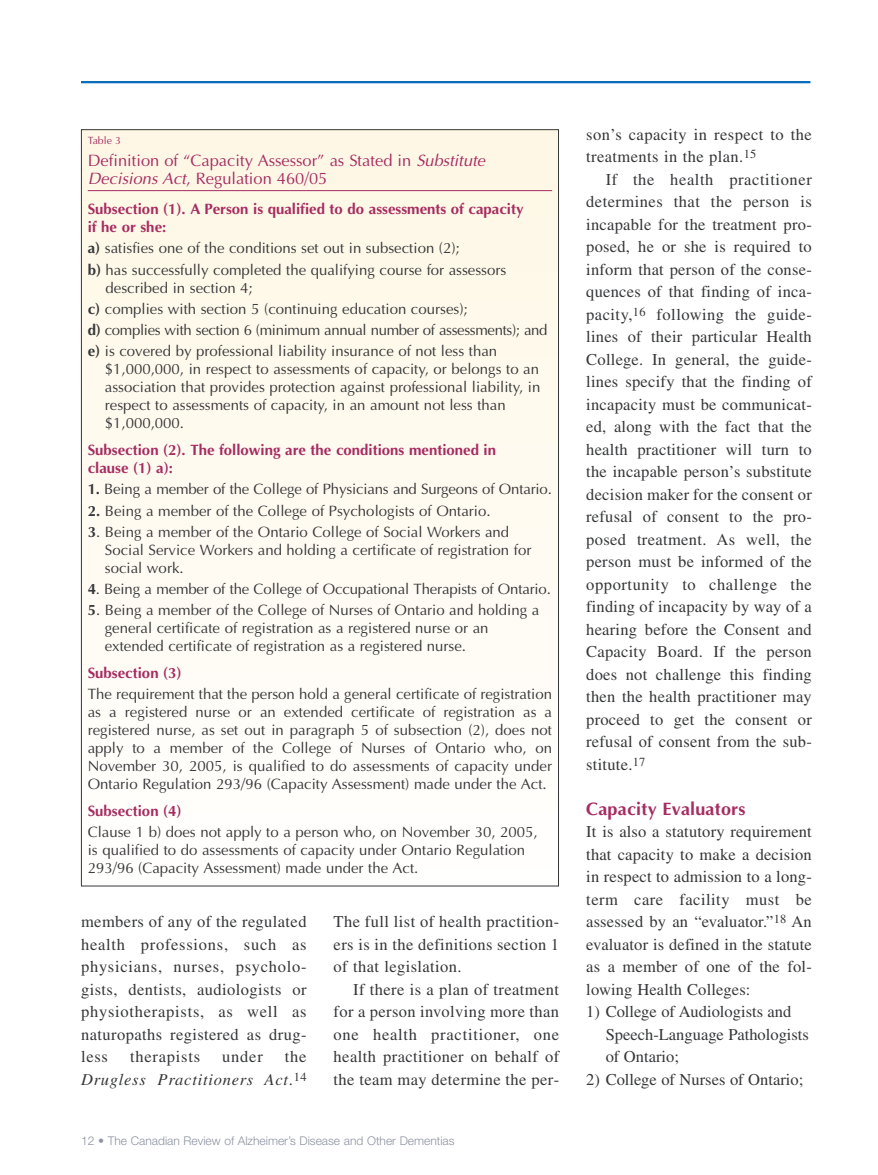
<style>
.page{position:relative;width:878px;height:1175px;background:#fff}
.page>*{position:absolute;margin:0;border:0;box-sizing:border-box;transform-origin:0 0}
.t1{font:700 18px "Optima";letter-spacing:.01em;color:#a62c61}
.t2{font:16.5px/22.5px "Times";letter-spacing:.025em;color:#363739;text-align:justify}
.t3{font:16.5px/22.5px "Times";color:#363739}
.t4{font:16.5px/18px "Optima";color:#a62c61}
.t5{font:italic 16.5px/22.5px "Times";letter-spacing:.045em;color:#363739;text-align:right}
.t6{font:16.5px "Times";letter-spacing:.045em;color:#363739}
.t7{font:15px/18px "Optima";color:#363739}
.t8{font:700 15px/18px "Optima";color:#a62c61}
.t9{font:300 12px "Helvetica Neue";color:#8d93a1}
.t10{font:10.5px "Optima";color:#a62c61}
.s1{font-style:italic}
.s2{font-weight:700}
.s3{font-style:normal}
</style>
<div class="page">
<div style="left:81px;top:130px;width:477px;height:756px;background:#fffbf1"></div>
<hr style="left:88px;top:190px;width:464px;height:1px;background:#a62c61">
<hr style="left:81px;top:81px;width:729px;height:2px;background:#056aba">
<p class="t10" style="left:88px;top:136px;width:35px">Table 3</p>
<p class="t4" style="left:88px;top:153px;width:399px">Definition of “Capacity Assessor” as Stated in <span class="s1">Substitute<br>Decisions Act</span>, Regulation 460/05</p>
<p class="t8" style="left:88px;top:201px;width:437px">Subsection (1). A Person is qualified to do assessments of capacity if he or she:</p>
<p class="t7" style="left:88px;top:239px;width:420px;line-height:21.3px"><span class="s2">a)</span> satisfies one of the conditions set out in subsection (2);<br><span class="s2">b)</span> has successfully completed the qualifying course for assessors</p>
<p class="t7" style="left:88px;top:278px;width:461px;line-height:21.3px;text-indent:18px">described in section 4;<br><span class="s2">c)</span> complies with section 5 (continuing education courses);<br><span class="s2">d)</span> complies with section 6 (minimum annual number of assessments); and <span class="s2">e)</span> is covered by professional liability insurance of not less than</p>
<p class="t7" style="left:105px;top:362px;width:437px">$1,000,000, in respect to assessments of capacity, or belongs to an association that provides protection against professional liability, in respect to assessments of capacity, in an amount not less than $1,000,000.</p>
<p class="t8" style="left:88px;top:442px;width:410px">Subsection (2). The following are the conditions mentioned in clause (1) a):</p>
<p class="t7" style="left:88px;top:482px;width:465px"><span class="s2">1.</span> Being a member of the College of Physicians and Surgeons of Ontario.</p>
<p class="t7" style="left:88px;top:503px;width:404px"><span class="s2">2.</span> Being a member of the College of Psychologists of Ontario.</p>
<p class="t7" style="left:105px;top:524px;width:428px;text-indent:-17px"><span class="s2">3</span>. Being a member of the Ontario College of Social Workers and<br>Social Service Workers and holding a certificate of registration for social work.</p>
<p class="t7" style="left:88px;top:581px;width:464px"><span class="s2">4</span>. Being a member of the College of Occupational Therapists of Ontario.</p>
<p class="t7" style="left:105px;top:603px;width:436px;text-indent:-17px"><span class="s2">5</span>. Being a member of the College of Nurses of Ontario and holding a general certificate of registration as a registered nurse or an extended certificate of registration as a registered nurse.</p>
<p class="t8" style="left:88px;top:665px;width:95px">Subsection (3)</p>
<p class="t7" style="left:88px;top:686px;width:466px;text-align:justify">The requirement that the person hold a general certificate of registration as a registered nurse or an extended certificate of registration as a registered nurse, as set out in paragraph 5 of subsection (2), does not apply to a member of the College of Nurses of Ontario who, on November 30, 2005, is qualified to do assessments of capacity under Ontario Regulation 293/96 (Capacity Assessment) made under the Act.</p>
<p class="t8" style="left:88px;top:803px;width:95px">Subsection (4)</p>
<p class="t7" style="left:88px;top:824px;width:451px">Clause 1 b) does not apply to a person who, on November 30, 2005, is qualified to do assessments of capacity under Ontario Regulation<br>293/96 (Capacity Assessment) made under the Act.</p>
<p class="t2" style="left:81px;top:912px;width:227px">members of any of the regulated health professions, such as physicians, nurses, psycholo&shy;gists, dentists, audiologists or physiotherapists, as well as naturopaths registered as drug&shy;less</p>
<p class="t5" style="left:81px;top:1047px;width:227px"><span class="s3">the<br></span>Drugless Practitioners Act<span class="s3">.</span><sup>14</sup></p>
<p class="t6" style="left:130px;top:1050px;width:71px">therapists</p>
<p class="t2" style="left:222px;top:1047px;width:42px">under</p>
<p class="t2" style="left:333px;top:912px;width:227px">The full list of health practition&shy;ers is in the definitions section 1 of that legislation.</p>
<p class="t2" style="left:333px;top:979px;width:227px;text-indent:19px">If there is a plan of treatment for a person involving more than one health practitioner, one health practitioner on behalf of the team may determine the per-</p>
<p class="t9" style="left:81px;top:1136px;width:375px">12 • The Canadian Review of Alzheimer’s Disease and Other Dementias</p>
<p class="t2" style="left:586px;top:124px;width:227px">son’s capacity in respect to the treatments in the plan.<sup>15</sup></p>
<p class="t2" style="left:586px;top:169px;width:227px;text-indent:19px">If the health practitioner determines that the person is incapable for the treatment pro&shy;posed, he or she is required to inform that person of the conse&shy;quences of that finding of inca&shy;pacity,<sup>16</sup> following the guide&shy;lines of their particular Health College. In general, the guide&shy;lines specify that the finding of incapacity must be communicat&shy;ed, along with the fact that the health practitioner will turn to the incapable person’s substitute decision maker for the consent or refusal of consent to the pro&shy;posed treatment. As well, the person must be informed of the opportunity to challenge the finding of incapacity by way of a hearing before the Consent and Capacity Board. If the person does not challenge this finding then the health practitioner may proceed to get the consent or refusal of consent from the sub&shy;stitute.<sup>17</sup></p>
<p class="t1" style="left:586px;top:801px;width:161px">Capacity Evaluators</p>
<p class="t2" style="left:586px;top:822px;width:227px">It is also a statutory requirement that capacity to make a decision in respect to admission to a long&shy;term care facility must be assessed by an “evaluator.”<sup>18</sup> An evaluator is defined in the statute as a member of one of the fol&shy;lowing Health Colleges:</p>
<p class="t3" style="left:605px;top:1002px;width:205px;text-indent:-19px">1) College of Audiologists and<br>Speech-Language Pathologists of Ontario;</p>
<p class="t3" style="left:586px;top:1069px;width:218px">2) College of Nurses of Ontario;</p>
</div>
